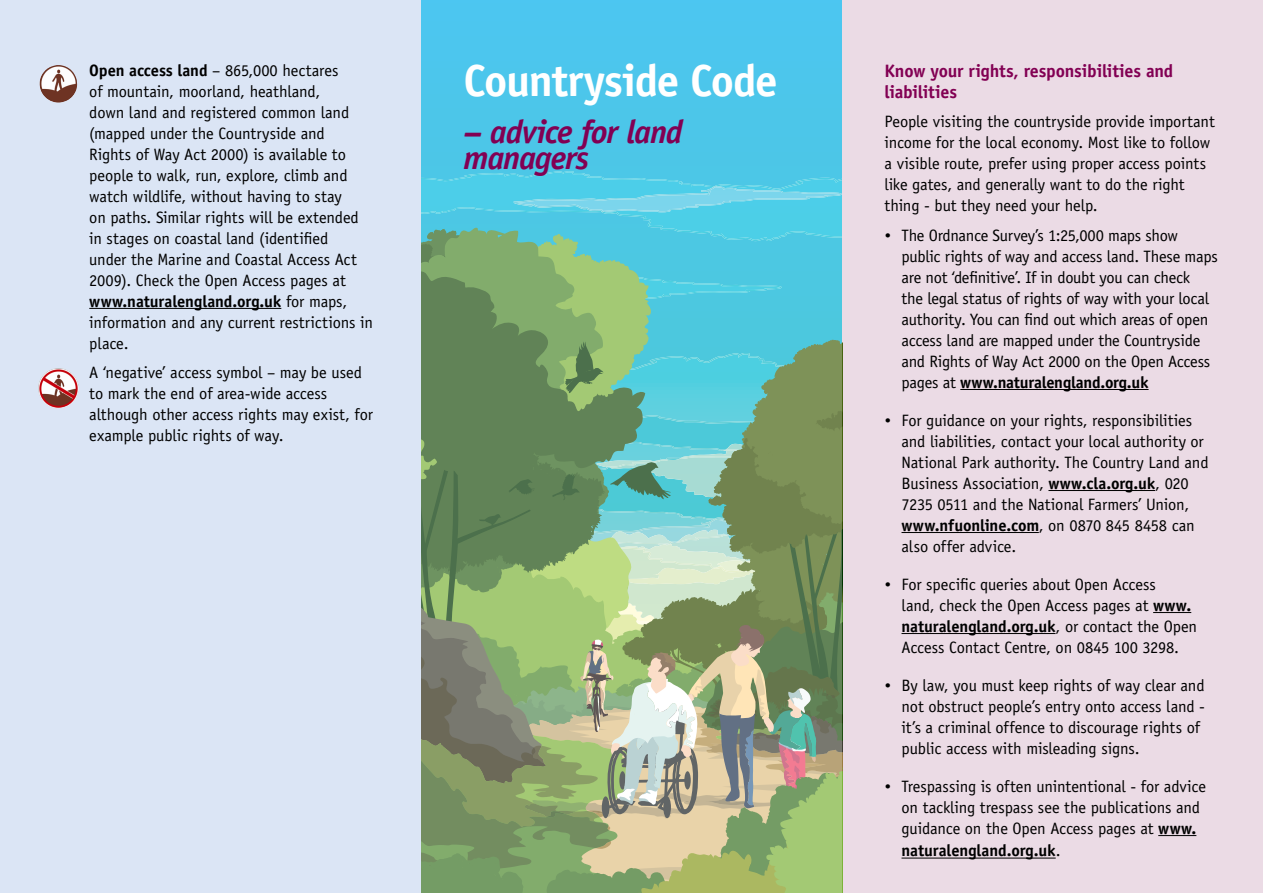
<style>
.page{position:relative;width:1263px;height:893px;background:#fff}
.page>*{position:absolute;margin:0;border:0;box-sizing:border-box;transform-origin:0 0}
.t1{font:700 45px "Officina Sans Std";letter-spacing:-.03em;color:#fff}
.t2{font:italic 700 33px/25.5px "Officina Sans Std";letter-spacing:-.035em;color:#820053}
.Heading_2{font:700 18px/21px "Officina Sans Std";letter-spacing:-.015em;color:#820053}
.Normal__Web{font:16.5px/21px "Officina Sans Std";letter-spacing:-.01em;color:#000}
.t3{font:700 16.5px "Officina Sans Std";letter-spacing:-.005em;color:#000}
.s1{font-weight:700}
.s2{font-weight:400}
</style>
<div class="page">
<div style="left:842px;top:0;width:421px;height:893px;background:#ebdbe5"></div>
<svg style="left:421px;top:0;width:421px;height:893px;background:#74b19e"></svg>
<hr style="left:960px;top:389px;width:188px;height:1px;background:#000">
<hr style="left:1048px;top:490px;width:107px;height:1px;background:#000">
<hr style="left:901px;top:532px;width:138px;height:1px;background:#000">
<hr style="left:1153px;top:612px;width:38px;height:1px;background:#000">
<hr style="left:901px;top:633px;width:154px;height:1px;background:#000">
<hr style="left:1158px;top:835px;width:38px;height:1px;background:#000">
<hr style="left:901px;top:858px;width:155px;height:1px;background:#000">
<div style="left:0;top:0;width:421px;height:893px;background:#dbe5f5"></div>
<hr style="left:89px;top:308px;width:192px;height:1px;background:#000">
<img style="left:39px;top:65px;width:38px;height:38px">
<img style="left:38px;top:368px;width:40px;height:40px">
<p class="Normal__Web" style="left:89px;top:60px;width:285px"><span class="s1">Open access land</span> – 865,000 hectares<br>of mountain, moorland, heathland,<br>down land and registered common land (mapped under the Countryside and<br>Rights of Way Act 2000) is available to people to walk, run, explore, climb and watch wildlife, without having to stay<br>on paths. Similar rights will be extended in stages on coastal land (identified<br>under the Marine and Coastal Access Act 2009). Check the Open Access pages at <span class="s1">www.naturalengland.org.uk</span> for maps, information and any current restrictions in place.</p>
<p class="Normal__Web" style="left:89px;top:362px;width:285px">A ‘negative’ access symbol – may be used to mark the end of area-wide access although other access rights may exist, for example public rights of way.</p>
<p class="t1" style="left:463px;top:53px;width:315px">Countryside Code</p>
<p class="t2" style="left:463px;top:119px;width:221px">– advice for land managers</p>
<p class="Heading_2" style="left:884px;top:60px;width:290px">Know your rights, responsibilities and liabilities</p>
<p class="Normal__Web" style="left:884px;top:111px;width:332px">People visiting the countryside provide important income for the local economy. Most like to follow a visible route, prefer using proper access points like gates, and generally want to do the right thing - but they need your help.</p>
<p class="Normal__Web" style="left:901px;top:225px;width:318px;text-indent:-17px">• The Ordnance Survey’s 1:25,000 maps show public rights of way and access land. These maps are not ‘definitive’. If in doubt you can check<br>the legal status of rights of way with your local authority. You can find out which areas of open access land are mapped under the Countryside and Rights of Way Act 2000 on the Open Access pages at <span class="s1">www.naturalengland.org.uk</span></p>
<p class="Normal__Web" style="left:901px;top:410px;width:309px;text-indent:-17px">• For guidance on your rights, responsibilities and liabilities, contact your local authority or National Park authority. The Country Land and Business Association, <span class="s1">www.cla.org.uk</span>, 020<br>7235 0511 and the National Farmers’ Union, <span class="s1">www.nfuonline.com</span>, on 0870 845 8458 can also offer advice.</p>
<p class="Normal__Web" style="left:901px;top:574px;width:297px;text-indent:-17px">• For specific queries about Open Access<br>land, check the Open Access pages at <span class="s1">www. naturalengland.org.uk</span>, or contact the Open Access Contact Centre, on 0845 100 3298.</p>
<p class="Normal__Web" style="left:901px;top:675px;width:305px;text-indent:-17px">• By law, you must keep rights of way clear and not obstruct people’s entry onto access land - it’s a criminal offence to discourage rights of public access with misleading signs.</p>
<p class="Normal__Web" style="left:901px;top:776px;width:306px;text-indent:-17px">• Trespassing is often unintentional - for advice on tackling trespass see the publications and guidance on the Open Access pages at <span class="s1">www.</span></p>
<p class="t3" style="left:901px;top:840px;width:161px">naturalengland.org.uk<span class="s2">.</span></p>
</div>
